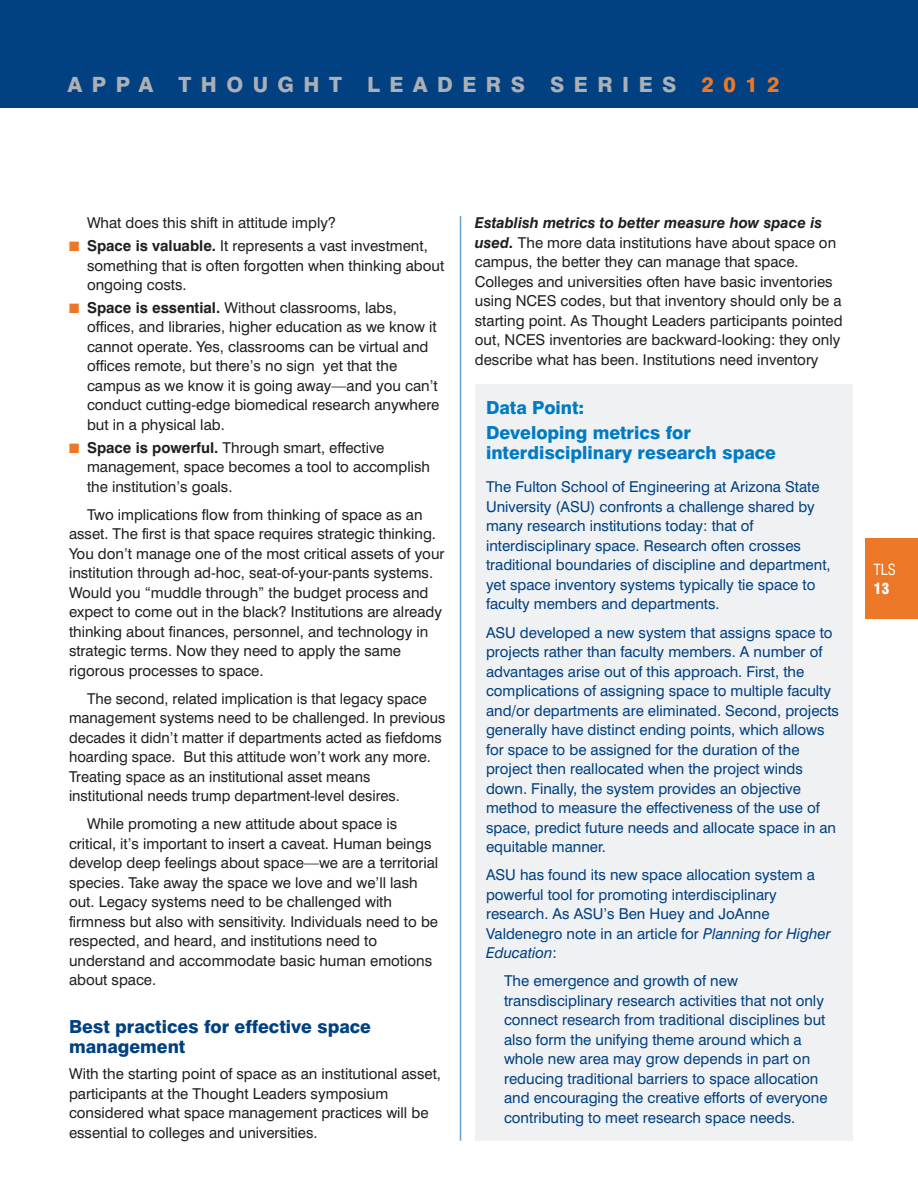
<style>
.page{position:relative;width:918px;height:1188px;background:#fff}
.page>*{position:absolute;margin:0;border:0;box-sizing:border-box;transform-origin:0 0}
.t1{font:800 21px "Swiss 721 BT";letter-spacing:.45em;color:#acb0b6}
.t2{font:800 18px/24.9px "Swiss 721 BT";color:#007bc3}
.t3{font:800 18px/19.5px "Swiss 721 BT";color:#014181}
.t4{font:15px/19.5px "Swiss 721 BT";color:#231f20}
.t5{font:15px/19.5px "Swiss 721 BT";color:#014181}
.t6{font:condensed 15px "Swiss 721 BT";color:#fff}
.t7{font:900 condensed 15px "Swiss 721 BT";color:#fff}
.s1{color:#ec7827}
.s2{font-weight:700}
.s3{font-weight:700;font-style:italic}
.s4{font-style:italic}
</style>
<div class="page">
<div style="left:0;top:0;width:918px;height:108px;background:#014181"></div>
<div style="left:866px;top:538px;width:52px;height:81px;background:#ec7827"></div>
<hr style="left:460px;top:216px;width:1px;height:925px;background:#61a1d7">
<div style="left:475px;top:384px;width:378px;height:757px;background:#f0f1f3"></div>
<h1 class="t1" style="left:68px;top:77px;width:713px">APPA THOUGHT LEADERS SERIES <span class="s1">2012</span></h1>
<p class="t4" style="left:87px;top:215px;width:250px">What does this shift in attitude imply?</p>
<p class="t4" style="left:87px;top:237px;width:359px;text-indent:-18px"><span class="s1">■</span> <span class="s2">Space is valuable.</span> It represents a vast investment, something that is often forgotten when thinking about ongoing costs.</p>
<p class="t4" style="left:87px;top:299px;width:354px;text-indent:-18px"><span class="s1">■</span> <span class="s2">Space is essential.</span> Without classrooms, labs, offices, and libraries, higher education as we know it cannot operate. Yes, classrooms can be virtual and offices remote, but there’s no sign yet that the campus as we know it is going away—and you can’t conduct cutting-edge biomedical research anywhere but in a physical lab.</p>
<p class="t4" style="left:87px;top:439px;width:345px;text-indent:-18px"><span class="s1">■</span> <span class="s2">Space is powerful.</span> Through smart, effective management, space becomes a tool to accomplish the institution’s goals.</p>
<p class="t4" style="left:69px;top:506px;width:377px;text-indent:18px">Two implications flow from thinking of space as an asset. The first is that space requires strategic thinking.<br>You don’t manage one of the most critical assets of your institution through ad-hoc, seat-of-your-pants systems.<br>Would you “muddle through” the budget process and expect to come out in the black? Institutions are already thinking about finances, personnel, and technology in strategic terms. Now they need to apply the same rigorous processes to space.</p>
<p class="t4" style="left:69px;top:690px;width:378px;text-indent:18px">The second, related implication is that legacy space management systems need to be challenged. In previous decades it didn’t matter if departments acted as fiefdoms hoarding space. But this attitude won’t work any more.<br>Treating space as an institutional asset means institutional needs trump department-level desires.</p>
<p class="t4" style="left:69px;top:816px;width:371px;text-indent:18px">While promoting a new attitude about space is critical, it’s important to insert a caveat. Human beings develop deep feelings about space—we are a territorial species. Take away the space we love and we’ll lash out. Legacy systems need to be challenged with firmness but also with sensitivity. Individuals need to be respected, and heard, and institutions need to understand and accommodate basic human emotions about space.</p>
<p class="t3" style="left:69px;top:1019px;width:304px">Best practices for effective space management</p>
<p class="t4" style="left:69px;top:1066px;width:374px">With the starting point of space as an institutional asset, participants at the Thought Leaders symposium considered what space management practices will be essential to colleges and universities.</p>
<p class="t4" style="left:475px;top:215px;width:369px"><span class="s3">Establish metrics to better measure how space is used.</span> The more data institutions have about space on campus, the better they can manage that space.<br>Colleges and universities often have basic inventories using NCES codes, but that inventory should only be a starting point. As Thought Leaders participants pointed out, NCES inventories are backward-looking: they only describe what has been. Institutions need inventory</p>
<p class="t2" style="left:486px;top:397px;width:206px">Data Point:<br>Developing metrics for</p>
<p class="t2" style="left:486px;top:442px;width:291px">interdisciplinary research space</p>
<p class="t5" style="left:486px;top:479px;width:346px">The Fulton School of Engineering at Arizona State University (ASU) confronts a challenge shared by many research institutions today: that of interdisciplinary space. Research often crosses traditional boundaries of discipline and department, yet space inventory systems typically tie space to faculty members and departments.</p>
<p class="t5" style="left:486px;top:624px;width:354px">ASU developed a new system that assigns space to projects rather than faculty members. A number of advantages arise out of this approach. First, the complications of assigning space to multiple faculty and/or departments are eliminated. Second, projects generally have distinct ending points, which allows for space to be assigned for the duration of the project then reallocated when the project winds down. Finally, the system provides an objective method to measure the effectiveness of the use of space, predict future needs and allocate space in an equitable manner.</p>
<p class="t5" style="left:486px;top:867px;width:346px">ASU has found its new space allocation system a powerful tool for promoting interdisciplinary research. As ASU’s Ben Huey and JoAnne Valdenegro note in an article for <span class="s4">Planning for Higher Education</span>:</p>
<p class="t5" style="left:504px;top:973px;width:325px">The emergence and growth of new transdisciplinary research activities that not only connect research from traditional disciplines but also form the unifying theme around which a whole new area may grow depends in part on reducing traditional barriers to space allocation and encouraging the creative efforts of everyone contributing to meet research space needs.</p>
<p class="t6" style="left:874px;top:564px;width:24px">TLS</p>
<p class="t7" style="left:874px;top:583px;width:18px">13</p>
</div>
